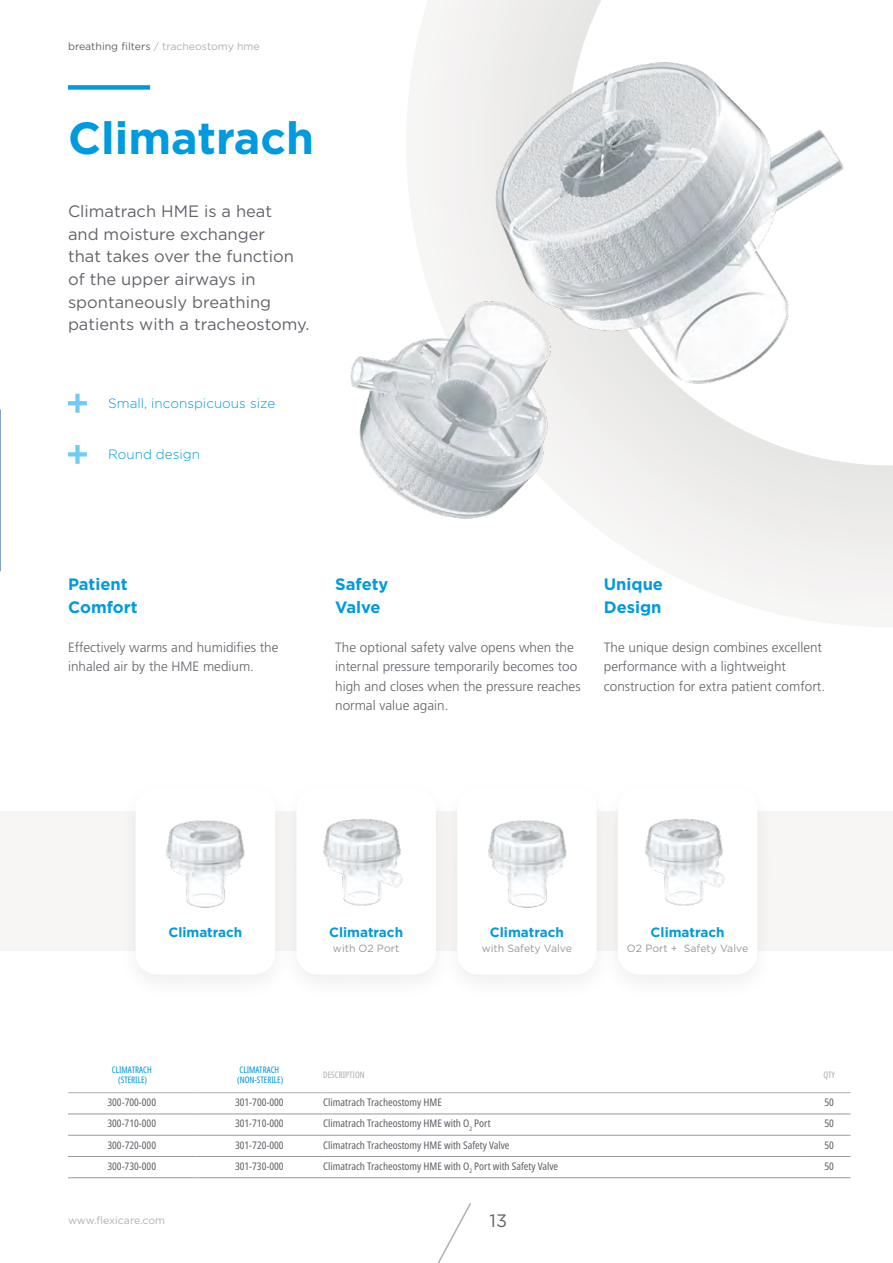
<style>
.page{position:relative;width:893px;height:1263px;background:#fff}
.page>*{position:absolute;margin:0;border:0;box-sizing:border-box;transform-origin:0 0}
.t1{font:700 45px "Gotham Pro";color:#009ade}
.t2{font:18px "Gotham Pro";color:#61646a}
.t3{font:16.5px/22.5px "Gotham Pro";color:#61646a}
.t4{font:700 16.5px/22.5px "Gotham Pro";color:#009ade}
.t5{font:300 13.5px/19.5px "Frutiger LT Std";color:#61646a}
.t6{font:700 13.5px "Gotham Pro";color:#009ade}
.t7{font:300 13.5px "Gotham Pro";color:#009ade}
.t8{font:condensed 10.5px "Noto Sans Display";color:#61646a}
.t9{font:10.5px "Gotham Pro";color:#96989a}
.t10{font:10.5px "Gotham Pro";color:#61646a}
.t11{font:10.5px "Gotham Pro";letter-spacing:-.005em;color:#afb1b1}
.t12{font:extra-condensed 9px/10.5px "Noto Sans Display";color:#009ade;text-align:center}
.t13{font:extra-condensed 9px "Noto Sans Display";color:#afb1b1}
.s1{color:#afb1b1}
</style>
<div class="page">
<svg style="left:437px;top:1203px;width:34px;height:60px"></svg>
<div style="left:1px;top:811px;width:892px;height:139px;background:#f7f6f5"></div>
<svg style="left:432px;top:0;width:461px;height:611px"></svg>
<div style="left:68px;top:85px;width:82px;height:5px;background:#009ade"></div>
<img style="left:350px;top:57px;width:500px;height:490px">
<div style="left:116px;top:777px;width:178px;height:225px;background:#fbfbfb"></div>
<div style="left:136px;top:787px;width:139px;height:187px;background:#fff;border-radius:21px"></div>
<img style="left:166px;top:820px;width:79px;height:88px">
<div style="left:277px;top:777px;width:178px;height:225px;background:#fbfbfb"></div>
<div style="left:296px;top:787px;width:140px;height:187px;background:#fff;border-radius:21px"></div>
<img style="left:323px;top:818px;width:80px;height:88px">
<div style="left:438px;top:777px;width:178px;height:225px;background:#fbfbfb"></div>
<div style="left:457px;top:787px;width:140px;height:187px;background:#fff;border-radius:21px"></div>
<img style="left:488px;top:820px;width:79px;height:88px">
<div style="left:599px;top:777px;width:177px;height:225px;background:#f9f9f9"></div>
<div style="left:618px;top:787px;width:139px;height:187px;background:#fff;border-radius:21px"></div>
<img style="left:645px;top:818px;width:80px;height:88px">
<hr style="left:68px;top:1092px;width:128px;height:1px;background:#afb1b1">
<hr style="left:196px;top:1092px;width:127px;height:1px;background:#afb1b1">
<hr style="left:323px;top:1092px;width:485px;height:1px;background:#afb1b1">
<hr style="left:808px;top:1092px;width:42px;height:1px;background:#afb1b1">
<hr style="left:68px;top:1114px;width:128px;height:1px;background:#96989a">
<hr style="left:196px;top:1114px;width:127px;height:1px;background:#96989a">
<hr style="left:323px;top:1114px;width:485px;height:1px;background:#96989a">
<hr style="left:808px;top:1114px;width:42px;height:1px;background:#96989a">
<hr style="left:68px;top:1135px;width:128px;height:1px;background:#96989a">
<hr style="left:196px;top:1135px;width:127px;height:1px;background:#96989a">
<hr style="left:323px;top:1135px;width:485px;height:1px;background:#96989a">
<hr style="left:808px;top:1135px;width:42px;height:1px;background:#96989a">
<hr style="left:68px;top:1156px;width:128px;height:1px;background:#96989a">
<hr style="left:196px;top:1156px;width:127px;height:1px;background:#96989a">
<hr style="left:323px;top:1156px;width:485px;height:1px;background:#96989a">
<hr style="left:808px;top:1156px;width:42px;height:1px;background:#96989a">
<hr style="left:68px;top:1177px;width:128px;height:1px;background:#96989a">
<hr style="left:196px;top:1177px;width:127px;height:1px;background:#96989a">
<hr style="left:323px;top:1177px;width:485px;height:1px;background:#96989a">
<hr style="left:808px;top:1177px;width:42px;height:1px;background:#96989a">
<svg style="left:68px;top:401px;width:19px;height:4px"></svg>
<div style="left:75px;top:394px;width:5px;height:19px;background:#71cbf4"></div>
<svg style="left:68px;top:452px;width:19px;height:4px"></svg>
<div style="left:75px;top:445px;width:5px;height:19px;background:#71cbf4"></div>
<img style="left:0;top:409px;width:1px;height:163px">
<p class="t10" style="left:68px;top:41px;width:193px">breathing filters <span class="s1">/ tracheostomy hme</span></p>
<h1 class="t1" style="left:68px;top:112px;width:248px">Climatrach</h1>
<p class="t3" style="left:68px;top:200px;width:243px">Climatrach HME is a heat<br>and moisture exchanger<br>that takes over the function of the upper airways in spontaneously breathing patients with a tracheostomy.</p>
<p class="t7" style="left:108px;top:396px;width:169px">Small, inconspicuous size</p>
<p class="t7" style="left:108px;top:447px;width:93px">Round design</p>
<p class="t4" style="left:68px;top:573px;width:71px">Patient<br>Comfort</p>
<p class="t5" style="left:68px;top:638px;width:212px">Effectively warms and humidifies the inhaled air by the HME medium.</p>
<p class="t4" style="left:335px;top:573px;width:55px">Safety<br>Valve</p>
<p class="t5" style="left:335px;top:638px;width:247px">The optional safety valve opens when the internal pressure temporarily becomes too high and closes when the pressure reaches normal value again.</p>
<p class="t4" style="left:604px;top:573px;width:61px">Unique<br>Design</p>
<p class="t5" style="left:604px;top:638px;width:223px">The unique design combines excellent performance with a lightweight construction for extra patient comfort.</p>
<p class="t6" style="left:168px;top:924px;width:75px">Climatrach</p>
<p class="t6" style="left:329px;top:924px;width:75px">Climatrach</p>
<p class="t9" style="left:333px;top:942px;width:68px">with O2 Port</p>
<p class="t6" style="left:490px;top:924px;width:75px">Climatrach</p>
<p class="t9" style="left:482px;top:942px;width:92px">with Safety Valve</p>
<p class="t6" style="left:651px;top:924px;width:75px">Climatrach</p>
<p class="t9" style="left:627px;top:942px;width:123px">O2 Port + Safety Valve</p>
<p class="t12" style="left:112px;top:1064px;width:41px">CLIMATRACH (STERILE)</p>
<p class="t12" style="left:237px;top:1064px;width:48px;text-align:left">CLIMATRACH (NON-STERILE)</p>
<p class="t13" style="left:323px;top:1068px;width:43px">DESCRIPTION</p>
<p class="t13" style="left:823px;top:1068px;width:13px">QTY</p>
<p class="t8" style="left:107px;top:1095px;width:50px">300-700-000</p>
<p class="t8" style="left:235px;top:1095px;width:50px">301-700-000</p>
<p class="t8" style="left:323px;top:1095px;width:120px">Climatrach Tracheostomy HME</p>
<p class="t8" style="left:824px;top:1095px;width:11px">50</p>
<p class="t8" style="left:107px;top:1116px;width:50px">300-710-000</p>
<p class="t8" style="left:235px;top:1116px;width:50px">301-710-000</p>
<p class="t8" style="left:323px;top:1116px;width:169px">Climatrach Tracheostomy HME with O<sub>2</sub> Port</p>
<p class="t8" style="left:824px;top:1116px;width:11px">50</p>
<p class="t8" style="left:107px;top:1137px;width:50px">300-720-000</p>
<p class="t8" style="left:235px;top:1137px;width:50px">301-720-000</p>
<p class="t8" style="left:323px;top:1137px;width:188px">Climatrach Tracheostomy HME with Safety Valve</p>
<p class="t8" style="left:824px;top:1137px;width:11px">50</p>
<p class="t8" style="left:107px;top:1159px;width:50px">300-730-000</p>
<p class="t8" style="left:235px;top:1159px;width:50px">301-730-000</p>
<p class="t8" style="left:323px;top:1159px;width:237px">Climatrach Tracheostomy HME with O<sub>2</sub> Port with Safety Valve</p>
<p class="t8" style="left:824px;top:1159px;width:11px">50</p>
<p class="t11" style="left:68px;top:1215px;width:99px">www.flexicare.com</p>
<h2 class="t2" style="left:490px;top:1211px;width:19px">13</h2>
</div>
